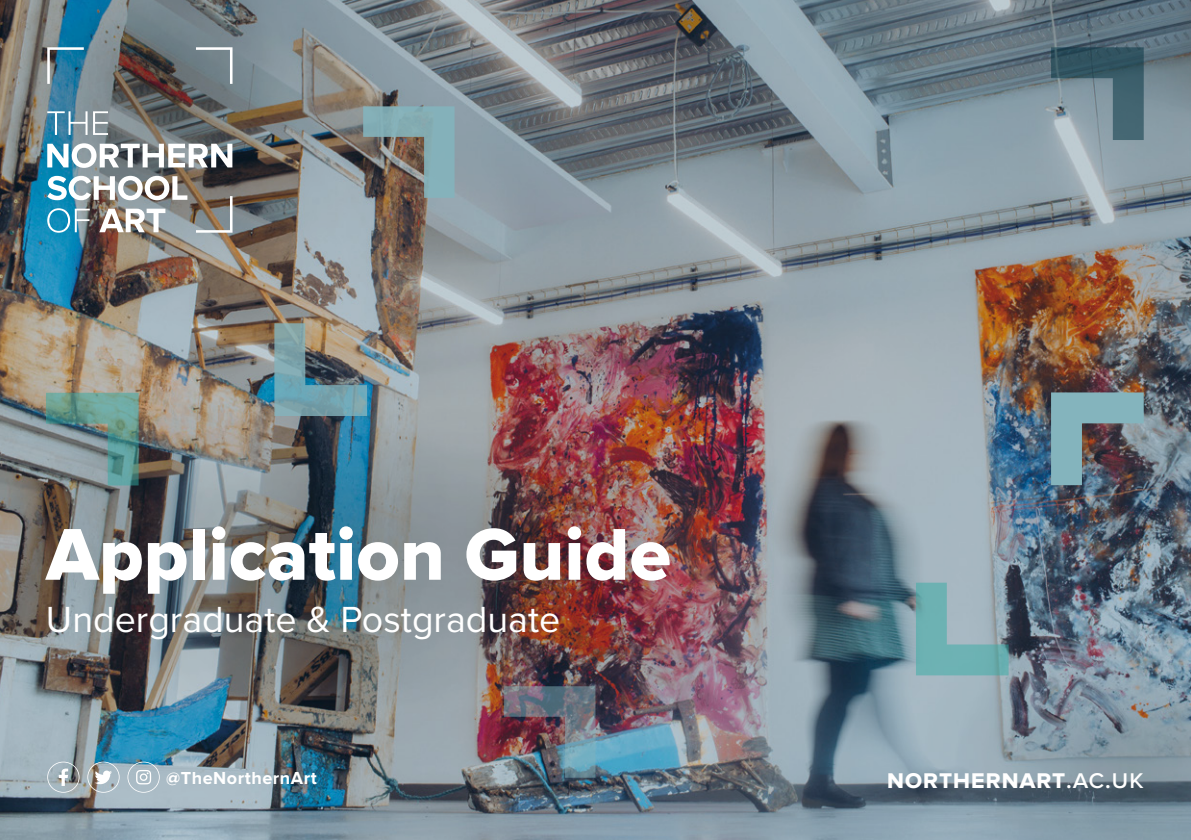
<style>
.page{position:relative;width:1191px;height:840px;background:#fff}
.page>*{position:absolute;margin:0;border:0;box-sizing:border-box;transform-origin:0 0}
.t1{font:76px "Proxima Nova Extrabld";color:#fff}
.t2{font:37.6px "Proxima Nova";color:#fff}
.t3{font:700 26.8px "Proxima Nova";letter-spacing:.02em;color:#fff}
.t4{font:700 18px "Proxima Nova";letter-spacing:.03em;color:#fff}
.s1{font-weight:500}
</style>
<div class="page">
<img style="left:0;top:0;width:1191px;height:839px">
<svg style="left:196px;top:196px;width:36px;height:36px"></svg>
<svg style="left:47px;top:111px;width:61px;height:24px"></svg>
<svg style="left:47px;top:143px;width:185px;height:25px"></svg>
<svg style="left:47px;top:176px;width:140px;height:24px"></svg>
<svg style="left:47px;top:208px;width:43px;height:24px"></svg>
<svg style="left:99px;top:208px;width:66px;height:24px"></svg>
<svg style="left:196px;top:47px;width:36px;height:37px"></svg>
<svg style="left:47px;top:47px;width:37px;height:37px"></svg>
<img style="left:46px;top:392px;width:93px;height:93px">
<img style="left:504px;top:685px;width:91px;height:92px">
<svg style="left:363px;top:106px;width:91px;height:92px;background:#798a89"></svg>
<img style="left:1051px;top:392px;width:92px;height:93px">
<svg style="left:916px;top:582px;width:92px;height:93px;background:#82b0b5"></svg>
<svg style="left:1051px;top:47px;width:92px;height:93px;background:#5e7984"></svg>
<svg style="left:274px;top:323px;width:93px;height:93px;background:#7c9292"></svg>
<svg style="left:47px;top:761px;width:32px;height:31px"></svg>
<svg style="left:87px;top:761px;width:33px;height:31px"></svg>
<svg style="left:127px;top:761px;width:33px;height:31px"></svg>
<h1 class="t1" style="left:46px;top:522px;width:626px">Application Guide</h1>
<p class="t2" style="left:46px;top:603px;width:516px">Undergraduate &amp; Postgraduate</p>
<p class="t4" style="left:166px;top:770px;width:152px">@TheNorthernArt</p>
<p class="t3" style="left:886px;top:767px;width:258px">NORTHERNART<span class="s1">.ac.uk</span></p>
</div>
